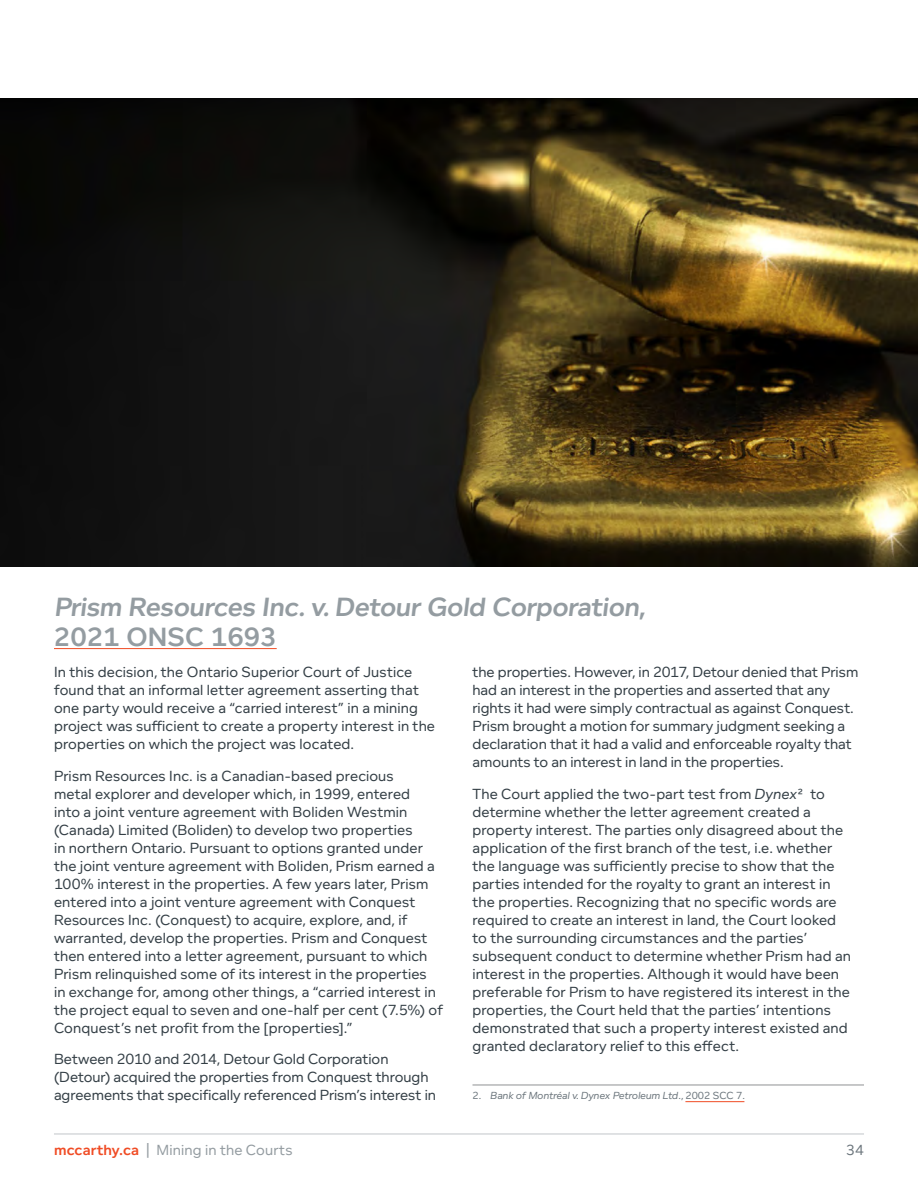
<style>
.page{position:relative;width:918px;height:1188px;background:#fff}
.page>*{position:absolute;margin:0;border:0;box-sizing:border-box;transform-origin:0 0}
.t1{font:600 27px/30px "Foundry Context";color:#949ca1}
.BODY{font:15px/18px "Foundry Context";letter-spacing:.01em;color:#343f46}
.t2{font:15px "Foundry Context";letter-spacing:.01em;color:#949ca1}
.t3{font:15px "Foundry Context";color:#6b757c}
.FOOTER_1{font:italic 10.5px "Foundry Context";color:#6b757c}
.s1{font-style:italic}
.s2{font-style:normal}
.s3{font-weight:600;color:#f04c25}
</style>
<div class="page">
<hr style="left:54px;top:1133px;width:810px;height:1px;background:#949ca1">
<hr style="left:54px;top:1134px;width:810px;height:1px;background:#949ca1">
<hr style="left:54px;top:648px;width:223px;height:1px;background:#f04c24">
<img style="left:0;top:99px;width:918px;height:468px">
<hr style="left:472px;top:1085px;width:392px;height:1px;background:#8f9194">
<hr style="left:685px;top:1101px;width:59px;height:1px;background:#f04c24">
<h3 class="t1" style="left:54px;top:591px;width:593px">Prism Resources Inc.v.Detour Gold Corporation,<br>2021 ONSC 1693</h3>
<p class="BODY" style="left:54px;top:663px;width:383px">In this decision, the Ontario Superior Court of Justice found that an informal letter agreement asserting that one party would receive a “carried interest” in a mining project was sufficient to create a property interest in the properties on which the project was located.</p>
<p class="BODY" style="left:54px;top:766px;width:391px">Prism Resources Inc. is a Canadian-based precious<br>metal explorer and developer which, in 1999, entered<br>into a joint venture agreement with Boliden Westmin (Canada) Limited (Boliden) to develop two properties<br>in northern Ontario. Pursuant to options granted under the joint venture agreement with Boliden, Prism earned a 100% interest in the properties. A few years later, Prism entered into a joint venture agreement with Conquest Resources Inc. (Conquest) to acquire, explore, and, if warranted, develop the properties. Prism and Conquest then entered into a letter agreement, pursuant to which Prism relinquished some of its interest in the properties<br>in exchange for, among other things, a “carried interest in the project equal to seven and one-half per cent (7.5%) of Conquest’s net profit from the [properties].”</p>
<p class="BODY" style="left:54px;top:1050px;width:384px">Between 2010 and 2014, Detour Gold Corporation (Detour) acquired the properties from Conquest through agreements that specifically referenced Prism’s interest in</p>
<p class="BODY" style="left:472px;top:663px;width:387px">the properties. However, in 2017, Detour denied that Prism had an interest in the properties and asserted that any rights it had were simply contractual as against Conquest.<br>Prism brought a motion for summary judgment seeking a declaration that it had a valid and enforceable royalty that amounts to an interest in land in the properties.</p>
<p class="BODY" style="left:472px;top:784px;width:380px">The Court applied the two-part test from <span class="s1">Dynex</span>² to determine whether the letter agreement created a property interest. The parties only disagreed about the application of the first branch of the test, i.e. whether the language was sufficiently precise to show that the parties intended for the royalty to grant an interest in the properties. Recognizing that no specific words are required to create an interest in land, the Court looked to the surrounding circumstances and the parties’ subsequent conduct to determine whether Prism had an interest in the properties. Although it would have been preferable for Prism to have registered its interest in the properties, the Court held that the parties’ intentions demonstrated that such a property interest existed and granted declaratory relief to this effect.</p>
<p class="FOOTER_1" style="left:472px;top:1089px;width:274px"><span class="s2">2.</span> Bank of Montréal v. Dynex Petroleum Ltd<span class="s2">., 2002 SCC 7.</span></p>
<p class="t2" style="left:54px;top:1141px;width:240px"><span class="s3">mccarthy.ca</span> | Mining in the Courts</p>
<p class="t3" style="left:846px;top:1141px;width:19px">34</p>
</div>
